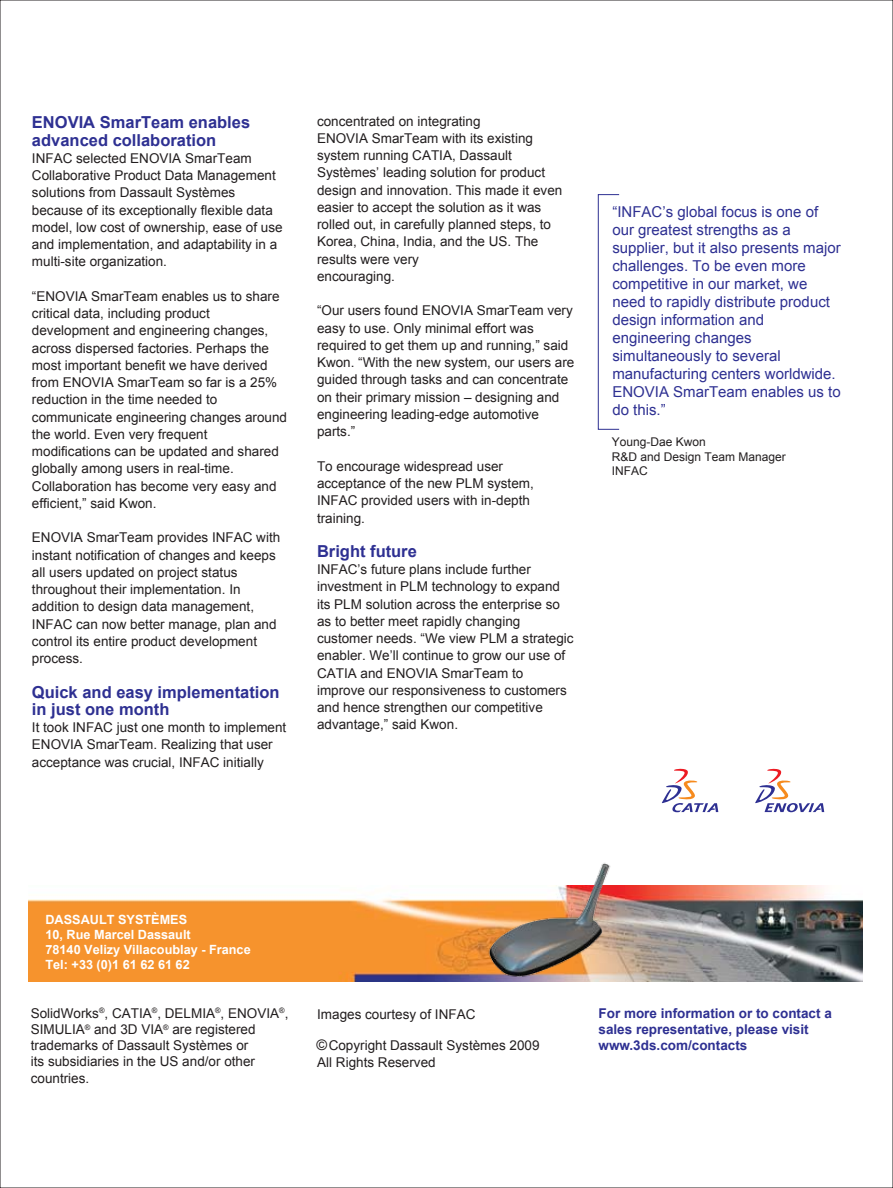
<style>
.page{position:relative;width:893px;height:1188px;background:#fff}
.page>*{position:absolute;margin:0;border:0;box-sizing:border-box;transform-origin:0 0}
.t1{font:700 16.5px/17.2px "Arial";color:#2e3092}
.t2{font:15px/18px "Arial";color:#2e3092}
.t3{font:13.5px/17.2px "Arial";color:#221e1f}
.t4{font:700 13.5px/16.2px "Arial";color:#2e3092}
.t5{font:700 12.75px/15px "Arial";color:#fff}
.t6{font:12px/14.4px "Arial";color:#221e1f}
.s1{font-size:14.55px}
</style>
<div class="page">
<img style="left:29px;top:885px;width:833px;height:96px">
<div style="left:598px;top:194px;width:21px;height:236px;border:1px solid #2e3092"></div>
<img style="left:480px;top:863px;width:137px;height:118px">
<svg style="left:755px;top:768px;width:69px;height:44px"></svg>
<svg style="left:662px;top:768px;width:56px;height:44px"></svg>
<p class="t1" style="left:32px;top:114px;width:220px">ENOVIA SmarTeam enables advanced collaboration</p>
<p class="t3" style="left:32px;top:150px;width:252px">INFAC selected ENOVIA SmarTeam Collaborative Product Data Management solutions from Dassault Systèmes because of its exceptionally flexible data model, low cost of ownership, ease of use and implementation, and adaptability in a multi-site organization.</p>
<p class="t3" style="left:32px;top:288px;width:257px">“ENOVIA SmarTeam enables us to share critical data, including product development and engineering changes, across dispersed factories. Perhaps the most important benefit we have derived from ENOVIA SmarTeam so far is a 25% reduction in the time needed to communicate engineering changes around the world. Even very frequent modifications can be updated and shared globally among users in real-time.<br>Collaboration has become very easy and efficient,” said Kwon.</p>
<p class="t3" style="left:32px;top:529px;width:250px">ENOVIA SmarTeam provides INFAC with instant notification of changes and keeps all users updated on project status throughout their implementation. In addition to design data management, INFAC can now better manage, plan and control its entire product development process.</p>
<p class="t1" style="left:32px;top:684px;width:249px">Quick and easy implementation in just one month</p>
<p class="t3" style="left:32px;top:719px;width:256px">It took INFAC just one month to implement<br>ENOVIA SmarTeam. Realizing that user acceptance was crucial, INFAC initially</p>
<p class="t3" style="left:317px;top:112px;width:247px">concentrated on integrating<br>ENOVIA SmarTeam with its existing system running CATIA, Dassault<br>Systèmes’ leading solution for product design and innovation. This made it even easier to accept the solution as it was rolled out, in carefully planned steps, to<br>Korea, China, India, and the US. The results were very<br>encouraging.</p>
<p class="t3" style="left:317px;top:302px;width:259px">“Our users found ENOVIA SmarTeam very easy to use. Only minimal effort was required to get them up and running,” said Kwon. “With the new system, our users are guided through tasks and can concentrate on their primary mission – designing and engineering leading-edge automotive parts.”</p>
<p class="t3" style="left:317px;top:458px;width:218px">To encourage widespread user acceptance of the new PLM system,<br>INFAC provided users with in-depth training.</p>
<p class="t1" style="left:317px;top:543px;width:101px">Bright future</p>
<p class="t3" style="left:317px;top:561px;width:258px">INFAC’s future plans include further investment in PLM technology to expand its PLM solution across the enterprise so as to better meet rapidly changing customer needs. “We view PLM a strategic enabler. We’ll continue to grow our use of CATIA and ENOVIA SmarTeam to improve our responsiveness to customers and hence strengthen our competitive advantage,” said Kwon.</p>
<p class="t2" style="left:612px;top:203px;width:230px">“INFAC’s global focus is one of our greatest strengths as a supplier, but it also presents major challenges. To be even more competitive in our market, we need to rapidly distribute product design information and engineering changes simultaneously to several manufacturing centers worldwide.<br>ENOVIA SmarTeam enables us to do this.”</p>
<p class="t6" style="left:612px;top:435px;width:176px">Young-Dae Kwon<br>R&amp;D and Design Team Manager<br>INFAC</p>
<p class="t5" style="left:45px;top:913px;width:207px">DASSAULT SYSTÈMES<br>10, Rue Marcel Dassault<br>78140 Velizy Villacoublay - France<br>Tel: +33 (0)1 61 62 61 62</p>
<p class="t3" style="left:31px;top:1005px;width:259px;line-height:16.2px">SolidWorks<sup>®</sup>, CATIA<sup>®</sup>, DELMIA<sup>®</sup>, ENOVIA<sup>®</sup>,<br>SIMULIA<sup>®</sup> and 3D VIA<sup>®</sup> are registered trademarks of Dassault Systèmes or<br>its subsidiaries in the US and/or other countries.</p>
<p class="t3" style="left:317px;top:1006px;width:160px">Images courtesy of INFAC</p>
<p class="t3" style="left:316px;top:1036px;width:225px;line-height:17.7px"><span class="s1">©</span>Copyright Dassault Systèmes 2009<br>All Rights Reserved</p>
<p class="t4" style="left:599px;top:1005px;width:235px">For more information or to contact a sales representative, please visit www.3ds.com/contacts</p>
</div>
